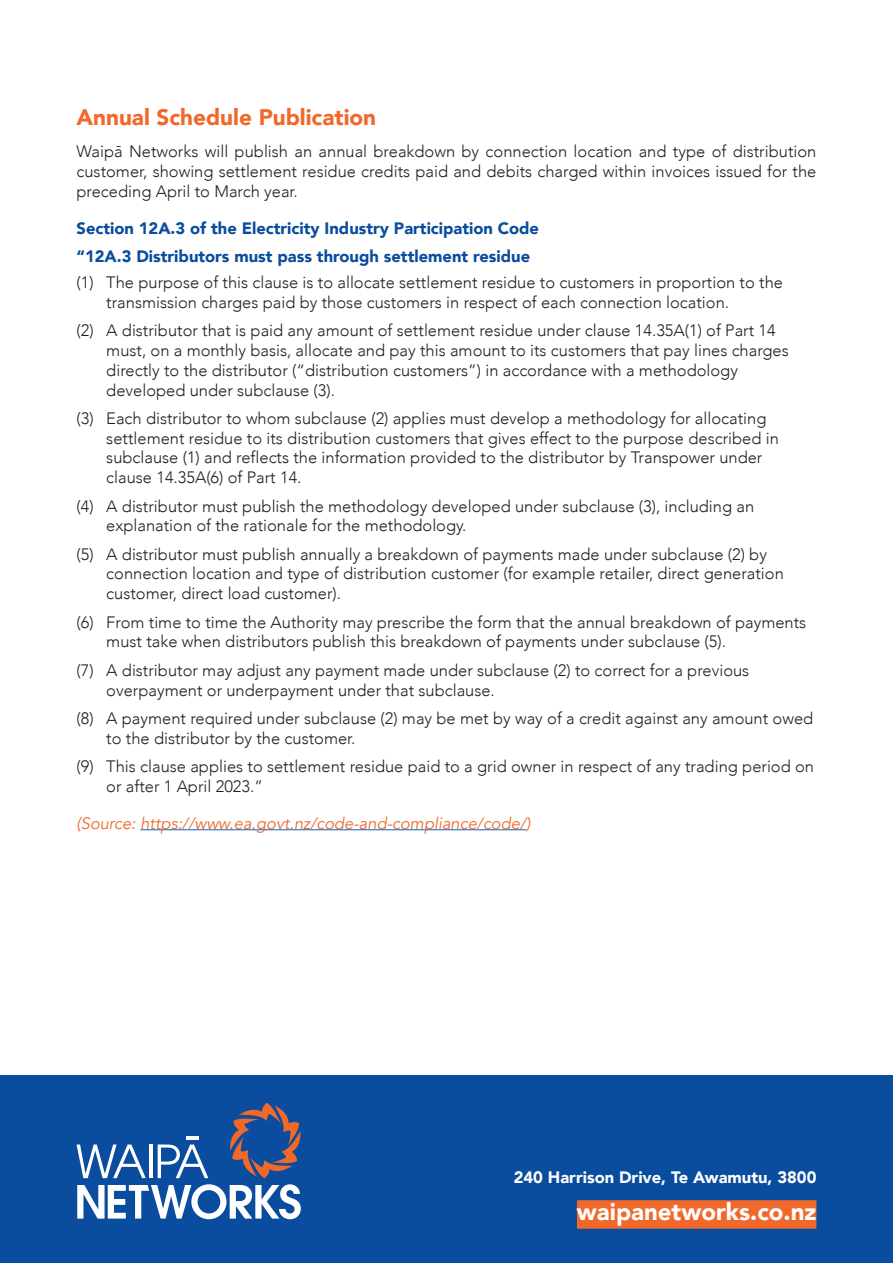
<style>
.page{position:relative;width:893px;height:1263px;background:#fff}
.page>*{position:absolute;margin:0;border:0;box-sizing:border-box;transform-origin:0 0}
.t1{font:900 24px "Avenir";color:#fff}
.t2{font:900 22.5px "Avenir";color:#f0682a}
.Body{font:300 16.5px/19.8px "Avenir";color:#231f20}
.t3{font:900 16.5px "Avenir";color:#0a4c9d}
.Body-2{font:italic 16.5px "Avenir";color:#f0682a}
.t4{font:900 16.5px "Avenir";color:#fff}
</style>
<div class="page">
<hr style="left:140px;top:829px;width:386px;height:1px;background:#0563c1">
<div style="left:0;top:1076px;width:893px;height:187px;background:#0a4c9d"></div>
<svg style="left:230px;top:1103px;width:71px;height:75px"></svg>
<svg style="left:77px;top:1184px;width:224px;height:35px"></svg>
<svg style="left:77px;top:1144px;width:69px;height:34px"></svg>
<hr style="left:149px;top:1144px;width:4px;height:34px;background:#fff">
<svg style="left:158px;top:1137px;width:50px;height:41px"></svg>
<div style="left:577px;top:1200px;width:239px;height:29px;background:#f0682a"></div>
<h2 class="t2" style="left:77px;top:97px;width:301px">Annual Schedule Publication</h2>
<p class="Body" style="left:77px;top:142px;width:741px;text-align:justify">Waipā Networks will publish an annual breakdown by connection location and type of distribution customer, showing settlement residue credits paid and debits charged within invoices issued for the preceding April to March year.</p>
<h3 class="t3" style="left:77px;top:214px;width:464px">Section 12A.3 of the Electricity Industry Participation Code</h3>
<h3 class="t3" style="left:77px;top:242px;width:455px">“12A.3 Distributors must pass through settlement residue</h3>
<p class="Body" style="left:106px;top:272px;width:678px;text-indent:-30px">(1) The purpose of this clause is to allocate settlement residue to customers in proportion to the transmission charges paid by those customers in respect of each connection location.</p>
<p class="Body" style="left:106px;top:321px;width:684px;text-indent:-30px">(2) A distributor that is paid any amount of settlement residue under clause 14.35A(1) of Part 14 must, on a monthly basis, allocate and pay this amount to its customers that pay lines charges directly to the distributor (“distribution customers”) in accordance with a methodology developed under subclause (3).</p>
<p class="Body" style="left:106px;top:408px;width:674px;text-indent:-30px">(3) Each distributor to whom subclause (2) applies must develop a methodology for allocating settlement residue to its distribution customers that gives effect to the purpose described in subclause (1) and reflects the information provided to the distributor by Transpower under clause 14.35A(6) of Part 14.</p>
<p class="Body" style="left:106px;top:496px;width:649px;text-indent:-30px">(4) A distributor must publish the methodology developed under subclause (3), including an explanation of the rationale for the methodology.</p>
<p class="Body" style="left:106px;top:544px;width:679px;text-indent:-30px">(5) A distributor must publish annually a breakdown of payments made under subclause (2) by connection location and type of distribution customer (for example retailer, direct generation customer, direct load customer).</p>
<p class="Body" style="left:106px;top:612px;width:701px;text-indent:-30px">(6) From time to time the Authority may prescribe the form that the annual breakdown of payments must take when distributors publish this breakdown of payments under subclause (5).</p>
<p class="Body" style="left:106px;top:660px;width:644px;text-indent:-30px">(7) A distributor may adjust any payment made under subclause (2) to correct for a previous overpayment or underpayment under that subclause.</p>
<p class="Body" style="left:106px;top:708px;width:708px;text-indent:-30px">(8) A payment required under subclause (2) may be met by way of a credit against any amount owed to the distributor by the customer.</p>
<p class="Body" style="left:106px;top:756px;width:709px;text-indent:-30px">(9) This clause applies to settlement residue paid to a grid owner in respect of any trading period on or after 1 April 2023.”</p>
<p class="Body-2" style="left:77px;top:813px;width:455px">(Source: https://www.ea.govt.nz/code-and-compliance/code/)</p>
<h3 class="t4" style="left:514px;top:1163px;width:304px">240 Harrison Drive, Te Awamutu, 3800</h3>
<h3 class="t1" style="left:577px;top:1191px;width:241px">waipanetworks.co.nz</h3>
</div>
